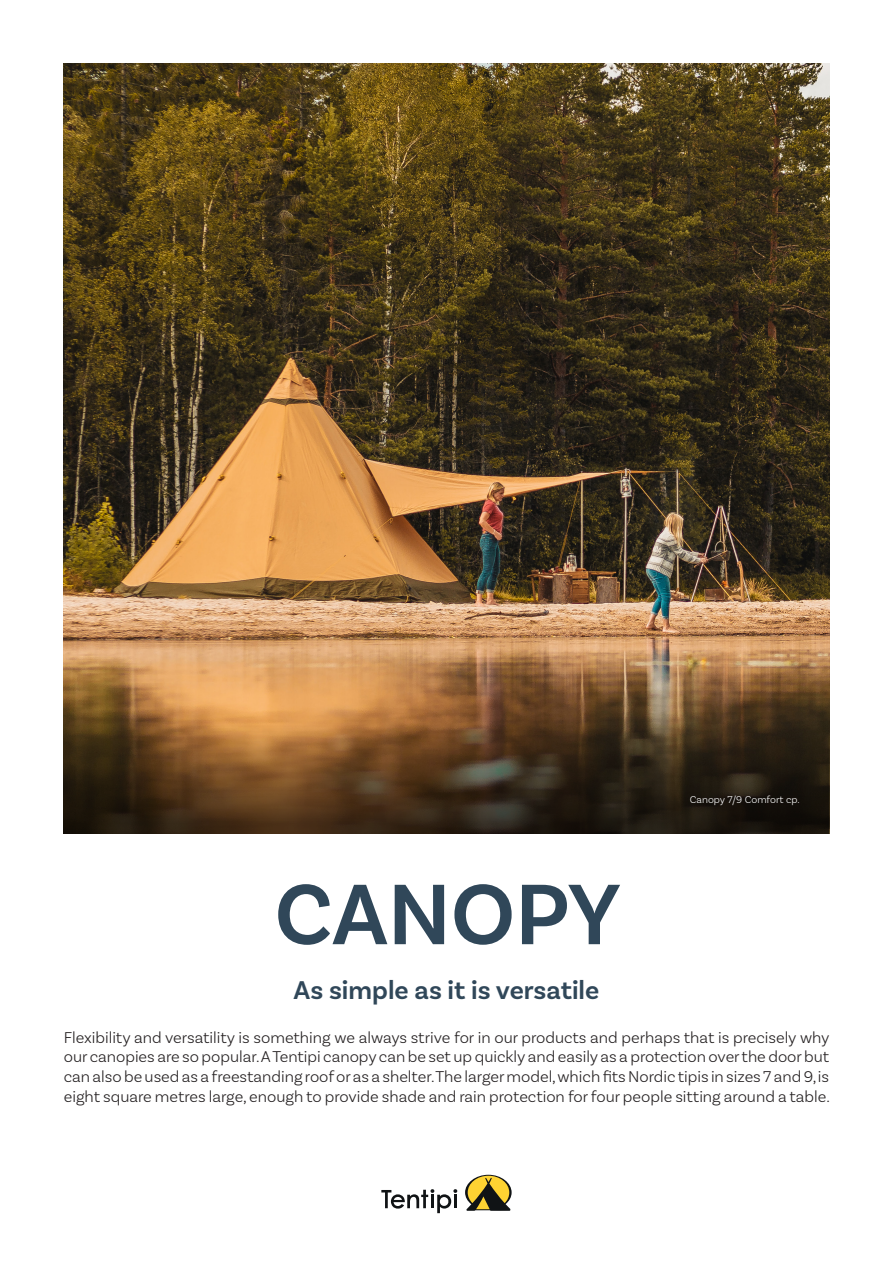
<style>
.page{position:relative;width:893px;height:1263px;background:#fff}
.page>*{position:absolute;margin:0;border:0;box-sizing:border-box;transform-origin:0 0}
.Produktnamn_60_frams{font:600 90px "Basic Sans";color:#304759}
.Underrubrik_18_frams{font:600 27px "Basic Sans";color:#304759}
.Bröd_11_framsida{font:300 16.5px/19.8px "Basic Sans";color:#231f20;text-align:justify}
.Bröd_9{font:300 10.5px "Basic Sans";color:#fff}
</style>
<div class="page">
<img style="left:64px;top:64px;width:765px;height:660px">
<svg style="left:465px;top:1175px;width:47px;height:36px;background:#9c8b49"></svg>
<svg style="left:381px;top:1189px;width:76px;height:24px"></svg>
<svg style="left:64px;top:724px;width:765px;height:109px;background:#47321b"></svg>
<p class="Bröd_9" style="left:690px;top:793px;width:111px">Canopy 7/9 Comfort cp.</p>
<p class="Produktnamn_60_frams" style="left:275px;top:860px;width:348px">CANOPY</p>
<p class="Underrubrik_18_frams" style="left:294px;top:973px;width:307px">As simple as it is versatile</p>
<p class="Bröd_11_framsida" style="left:64px;top:1027px;width:768px">Flexibility and versatility is something we always strive for in our products and perhaps that is precisely why our canopies are so popular. A Tentipi canopy can be set up quickly and easily as a protection over the door but can also be used as a freestanding roof or as a shelter. The larger model, which fits Nordic tipis in sizes 7 and 9, is eight square metres large, enough to provide shade and rain protection for four people sitting around a table.</p>
</div>
